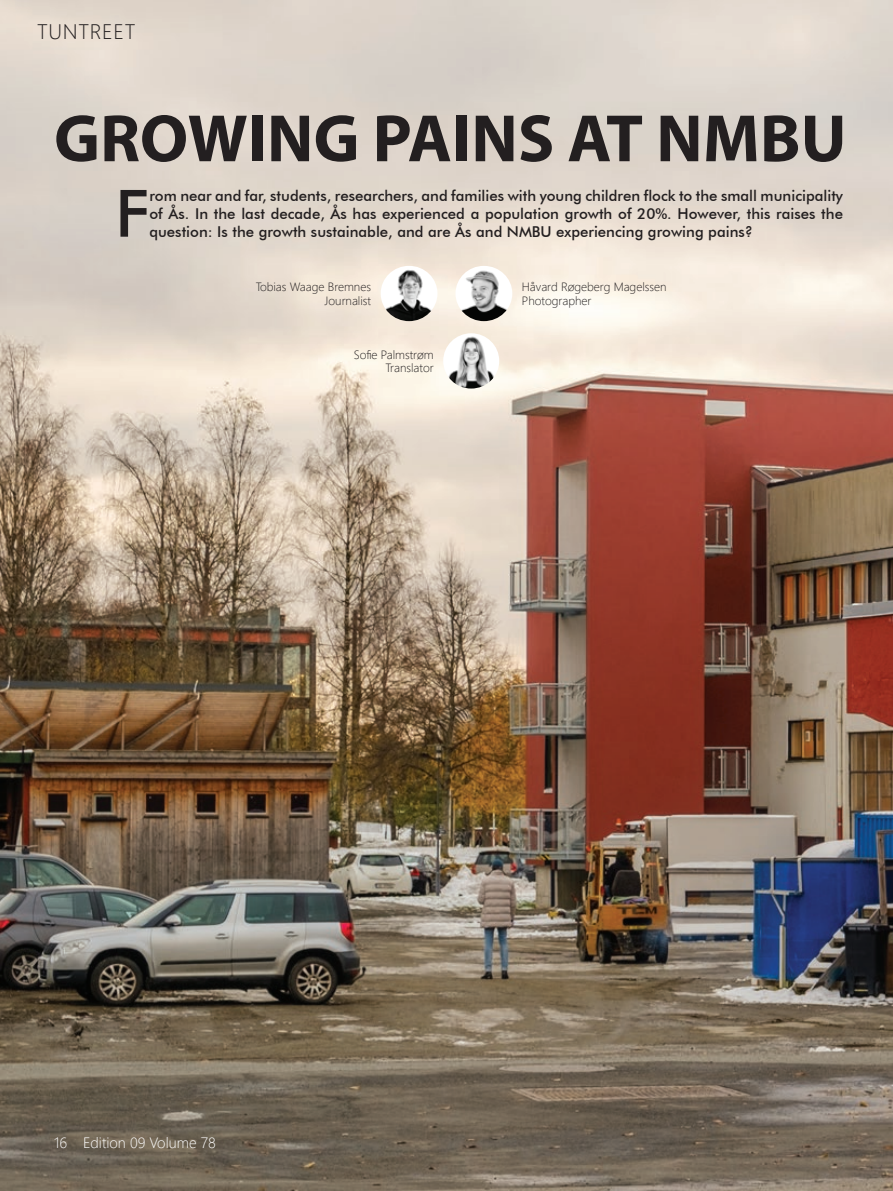
<style>
.page{position:relative;width:893px;height:1191px;background:#fff}
.page>*{position:absolute;margin:0;border:0;box-sizing:border-box;transform-origin:0 0}
.t1{font:700 67.5px "Myriad Pro";color:#231f20}
.t2{font:500 65.4px "Futura BT";color:#231f20}
.t3{font:300 21px "Segoe UI";letter-spacing:.035em;color:#231f20}
.t4{font:500 15px/18px "Futura BT";color:#231f20;text-align:justify}
.t5{font:300 15px "Segoe UI";color:#fff}
.t6{font:300 12px/13.5px "Segoe UI";color:#231f20;text-align:right}
</style>
<div class="page">
<img style="left:0;top:0;width:893px;height:1191px">
<img style="left:455px;top:266px;width:57px;height:55px">
<img style="left:381px;top:266px;width:56px;height:55px">
<img style="left:443px;top:333px;width:56px;height:55px;border-radius:28px">
<h3 class="t3" style="left:37px;top:11px;width:100px">TUNTREET</h3>
<h1 class="t1" style="left:54px;top:94px;width:794px">GROWING PAINS AT NMBU</h1>
<h2 class="t2" style="left:115px;top:174px;width:36px">F</h2>
<p class="t4" style="left:149px;top:186px;width:695px">rom near and far, students, researchers, and families with young children flock to the small municipality of Ås. In the last decade, Ås has experienced a population growth of 20%. However, this raises the question: Is the growth sustainable, and are Ås and NMBU experiencing growing pains?</p>
<p class="t6" style="left:256px;top:279px;width:117px">Tobias Waage Bremnes<br>Journalist</p>
<p class="t6" style="left:354px;top:346px;width:81px">Sofie Palmstrøm<br>Translator</p>
<p class="t6" style="left:522px;top:279px;width:146px;text-align:left">Håvard Røgeberg Magelssen<br>Photographer</p>
<p class="t5" style="left:54px;top:1128px;width:164px">16 Edition 09 Volume 78</p>
</div>
